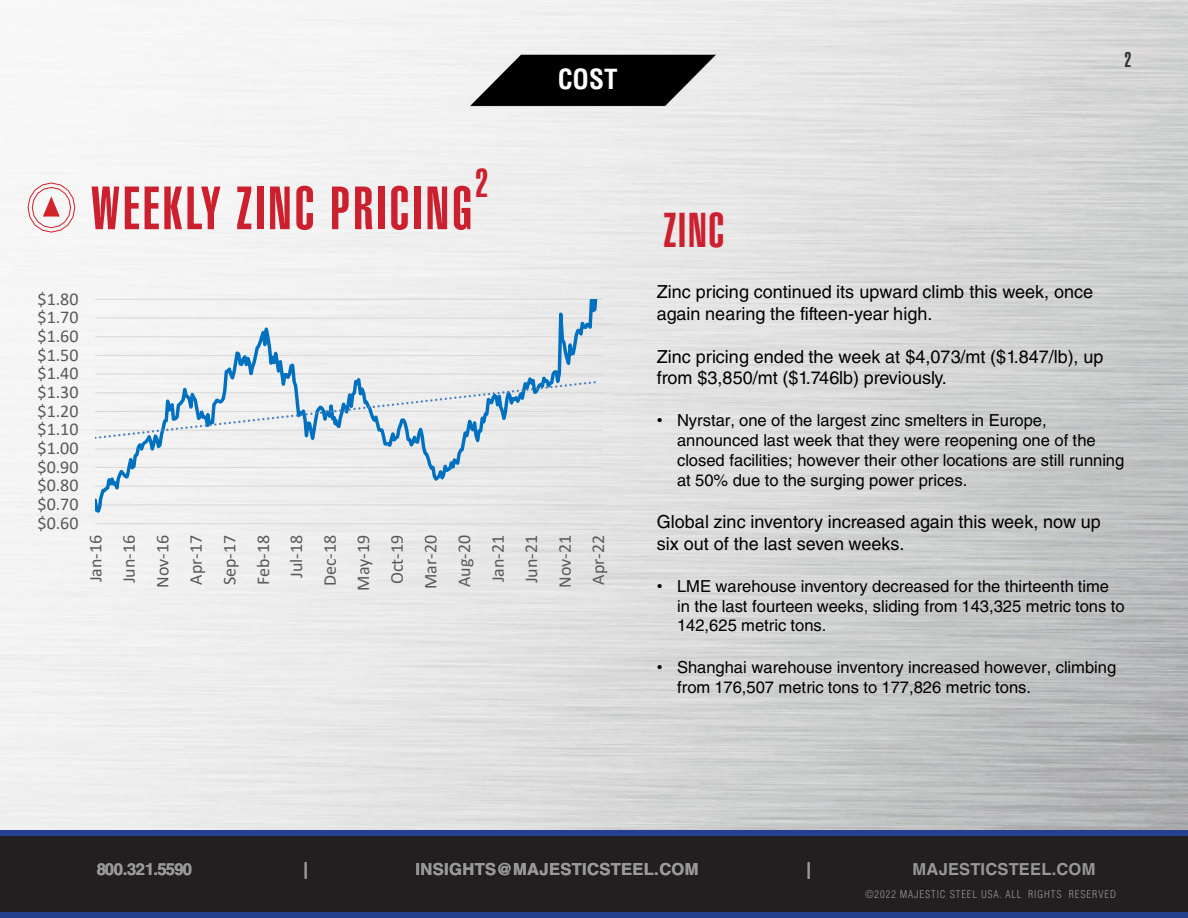
<style>
.page{position:relative;width:1188px;height:918px;background:#fff}
.page>*{position:absolute;margin:0;border:0;box-sizing:border-box;transform-origin:0 0}
.t1{font:60px "Helvetica LT Std Ultra Comp";letter-spacing:.05em;color:#cd202f}
.t2{font:48px "Helvetica LT Std Ultra Comp";color:#cd202f}
.t3{font:39.9px "Helvetica LT Std Ultra Comp";color:#cd202f}
.t4{font:700 condensed 27px "Helvetica LT Std";color:#fff}
.t5{font:21px "Helvetica LT Std Ultra Comp";color:#303335}
.t6{font:18px/21.6px "Helvetica LT Std";color:#000}
.t7{font:18px "Calibri";color:#595959}
.t8{font:16.5px/19.8px "Helvetica LT Std";color:#000}
.t9{font:700 16.5px "Helvetica LT Std";letter-spacing:.015em;color:#989899}
.t10{font:700 16.5px "Helvetica LT Std";letter-spacing:-.045em;color:#989899}
.t11{font:300 condensed 10.5px "Helvetica LT Std";letter-spacing:.09em;color:#989899}
.s1{font-family:"Arial"}
</style>
<div class="page">
<div style="left:0;top:833px;width:1188px;height:82px;background:#231f20"></div>
<div style="left:0;top:912px;width:1188px;height:6px;background:#25408f"></div>
<div style="left:0;top:830px;width:1188px;height:6px;background:#25408f"></div>
<img style="left:469px;top:26px;width:250px;height:106px">
<svg style="left:27px;top:182px;width:49px;height:51px"></svg>
<hr style="left:95px;top:504px;width:508px;height:1px;background:#d9d9d9">
<hr style="left:95px;top:486px;width:508px;height:1px;background:#d9d9d9">
<hr style="left:95px;top:467px;width:508px;height:1px;background:#d9d9d9">
<hr style="left:95px;top:448px;width:508px;height:1px;background:#d9d9d9">
<hr style="left:95px;top:430px;width:508px;height:1px;background:#d9d9d9">
<hr style="left:95px;top:411px;width:508px;height:1px;background:#d9d9d9">
<hr style="left:95px;top:392px;width:508px;height:1px;background:#d9d9d9">
<hr style="left:95px;top:374px;width:508px;height:1px;background:#d9d9d9">
<hr style="left:95px;top:355px;width:508px;height:1px;background:#d9d9d9">
<hr style="left:95px;top:336px;width:508px;height:1px;background:#d9d9d9">
<hr style="left:95px;top:318px;width:508px;height:1px;background:#d9d9d9">
<hr style="left:95px;top:299px;width:508px;height:1px;background:#d9d9d9">
<hr style="left:95px;top:523px;width:508px;height:1px;background:#d9d9d9">
<svg style="left:95px;top:299px;width:505px;height:217px"></svg>
<svg style="left:95px;top:379px;width:504px;height:61px"></svg>
<p class="t4" style="left:558px;top:63px;width:61px">COST</p>
<h1 class="t3" style="left:475px;top:160px;width:15px">2</h1>
<h1 class="t1" style="left:91px;top:174px;width:383px">WEEKLY ZINC PRICING</h1>
<p class="t7" style="left:38px;top:286px;width:42px">$1.80</p>
<p class="t7" style="left:38px;top:305px;width:42px">$1.70</p>
<p class="t7" style="left:38px;top:323px;width:42px">$1.60</p>
<p class="t7" style="left:38px;top:342px;width:42px">$1.50</p>
<p class="t7" style="left:38px;top:361px;width:42px">$1.40</p>
<p class="t7" style="left:38px;top:379px;width:42px">$1.30</p>
<p class="t7" style="left:38px;top:398px;width:42px">$1.20</p>
<p class="t7" style="left:38px;top:417px;width:42px">$1.10</p>
<p class="t7" style="left:38px;top:436px;width:42px">$1.00</p>
<p class="t7" style="left:38px;top:454px;width:42px">$0.90</p>
<p class="t7" style="left:38px;top:473px;width:42px">$0.80</p>
<p class="t7" style="left:38px;top:492px;width:42px">$0.70</p>
<p class="t7" style="left:38px;top:510px;width:42px">$0.60</p>
<p class="t7" style="left:83px;top:582px;width:49px;rotate:-90deg">Jan-16</p>
<p class="t7" style="left:116px;top:583px;width:50px;rotate:-90deg">Jun-16</p>
<p class="t7" style="left:150px;top:588px;width:54px;rotate:-90deg">Nov-16</p>
<p class="t7" style="left:183px;top:585px;width:51px;rotate:-90deg">Apr-17</p>
<p class="t7" style="left:217px;top:585px;width:52px;rotate:-90deg">Sep-17</p>
<p class="t7" style="left:251px;top:585px;width:52px;rotate:-90deg">Feb-18</p>
<p class="t7" style="left:284px;top:578px;width:44px;rotate:-90deg">Jul-18</p>
<p class="t7" style="left:318px;top:586px;width:53px;rotate:-90deg">Dec-18</p>
<p class="t7" style="left:351px;top:591px;width:57px;rotate:-90deg">May-19</p>
<p class="t7" style="left:384px;top:584px;width:51px;rotate:-90deg">Oct-19</p>
<p class="t7" style="left:418px;top:589px;width:55px;rotate:-90deg">Mar-20</p>
<p class="t7" style="left:452px;top:587px;width:53px;rotate:-90deg">Aug-20</p>
<p class="t7" style="left:485px;top:582px;width:49px;rotate:-90deg">Jan-21</p>
<p class="t7" style="left:519px;top:583px;width:50px;rotate:-90deg">Jun-21</p>
<p class="t7" style="left:552px;top:588px;width:54px;rotate:-90deg">Nov-21</p>
<p class="t7" style="left:586px;top:585px;width:51px;rotate:-90deg">Apr-22</p>
<p class="t5" style="left:1124px;top:48px;width:9px">2</p>
<p class="t2" style="left:664px;top:202px;width:62px">ZINC</p>
<p class="t6" style="left:657px;top:281px;width:438px">Zinc pricing continued its upward climb this week, once again nearing the fifteen-year high.</p>
<p class="t6" style="left:657px;top:346px;width:448px">Zinc pricing ended the week at $4,073/mt ($1.847/lb), up from $3,850/mt ($1.746lb) previously.</p>
<p class="t8" style="left:677px;top:410px;width:449px;text-indent:-20px"><span class="s1">•</span> Nyrstar, one of the largest zinc smelters in Europe, announced last week that they were reopening one of the closed facilities; however their other locations are still running at 50% due to the surging power prices.</p>
<p class="t6" style="left:657px;top:511px;width:446px">Global zinc inventory increased again this week, now up six out of the last seven weeks.</p>
<p class="t8" style="left:677px;top:576px;width:449px;text-indent:-20px"><span class="s1">•</span> LME warehouse inventory decreased for the thirteenth time in the last fourteen weeks, sliding from 143,325 metric tons to<br>142,625 metric tons.</p>
<p class="t8" style="left:677px;top:657px;width:441px;text-indent:-20px"><span class="s1">•</span> Shanghai warehouse inventory increased however, climbing from 176,507 metric tons to 177,826 metric tons.</p>
<p class="t10" style="left:97px;top:859px;width:97px">800.321.5590</p>
<p class="t9" style="left:303px;top:859px;width:6px">|</p>
<p class="t9" style="left:415px;top:859px;width:285px">INSIGHTS@MAJESTICSTEEL.COM</p>
<p class="t9" style="left:807px;top:859px;width:6px">|</p>
<p class="t9" style="left:913px;top:859px;width:184px">MAJESTICSTEEL.COM</p>
<p class="t11" style="left:865px;top:888px;width:252px">©2022 MAJESTIC STEEL USA. ALL RIGHTS RESERVED</p>
</div>
